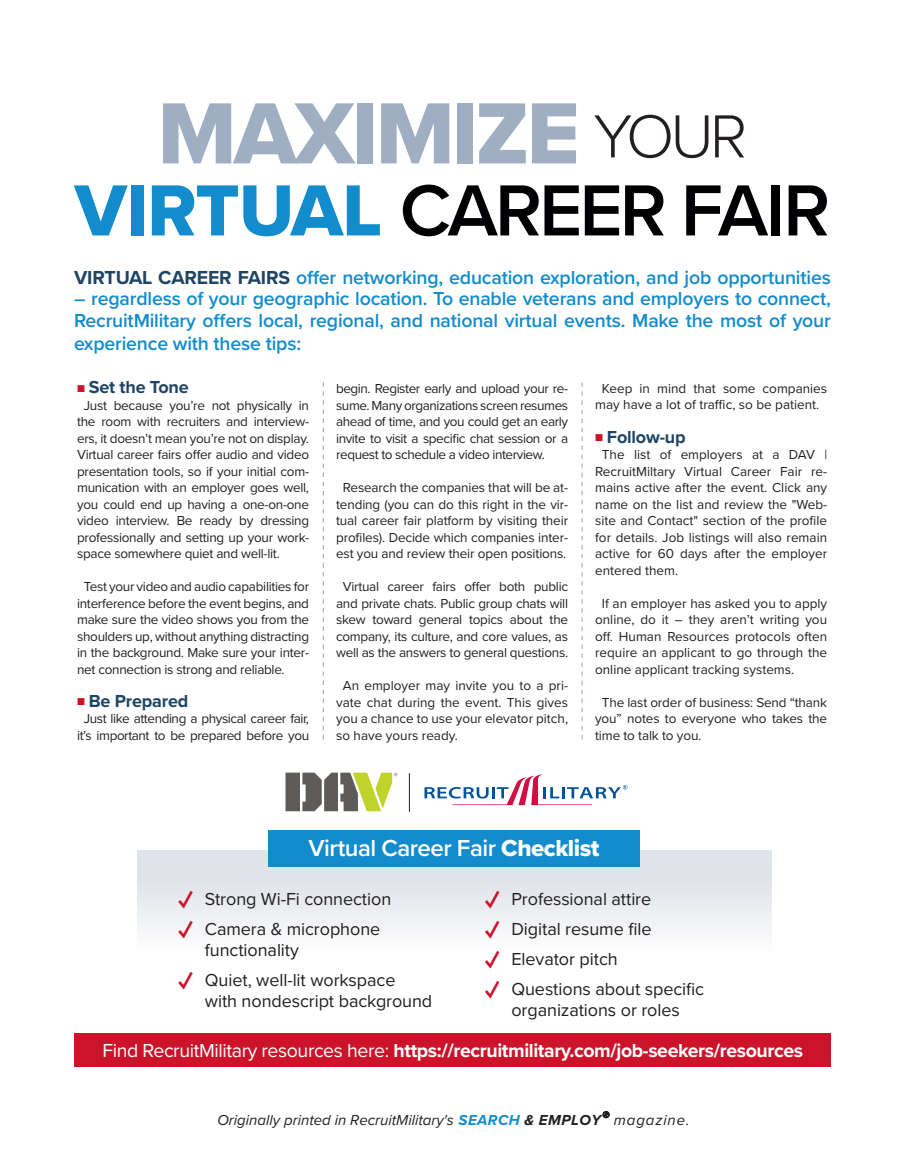
<style>
.page{position:relative;width:905px;height:1175px;background:#fff}
.page>*{position:absolute;margin:0;border:0;box-sizing:border-box;transform-origin:0 0}
.t1{font:90px "Proxima Nova Extrabld";letter-spacing:-.03em;color:#a0aec3}
.t2{font:600 75px "Proxima Nova";letter-spacing:-.04em;color:#000002}
.Proxima_body_copy_9{font:600 24px "Proxima Nova";letter-spacing:-.02em;color:#fff}
.t3{font:600 19.5px/22.5px "Proxima Nova";letter-spacing:-.01em;color:#138ccd;text-align:justify}
.t4{font:700 19.5px "Proxima Nova";letter-spacing:-.02em;color:#fff}
.Proxima_body_copy_9-2{font:18px "Proxima Nova";letter-spacing:-.005em;color:#231f20}
.t5{font:700 18px "Proxima Nova";letter-spacing:-.01em;color:#1f4464}
.t6{font:italic 15px "Proxima Nova";color:#231f20}
.t7{font:13.5px/16.5px "Proxima Nova";letter-spacing:-.01em;color:#231f20;text-align:justify}
.t8{font:13.5px/16.5px "Proxima Nova";letter-spacing:-.03em;color:#231f20;text-align:center}
.s1{font-family:"Proxima Nova";font-weight:300;font-size:63px;color:#231f20}
.s2{font-family:"Proxima Nova Extrabld";font-weight:400;color:#138ccd}
.s3{font-weight:700;color:#1f4464}
.s4{font-family:"Proxima Nova Extrabld";font-weight:400;font-size:12px;color:#cb142a}
.s5{font-family:"Proxima Nova Extrabld";font-weight:400}
.s6{font-family:"Proxima Nova Extrabld";font-size:27px;color:#cb142a}
.s7{font-weight:400}
.s8{font-weight:700;color:#138ccd}
.s9{font-weight:700}
</style>
<div class="page">
<div style="left:137px;top:850px;width:634px;height:101px;background:linear-gradient(to bottom,#d1d9e3,#fefcfc)"></div>
<div style="left:268px;top:830px;width:371px;height:36px;background:#138ccd"></div>
<svg style="left:323px;top:382px;width:1px;height:357px"></svg>
<svg style="left:581px;top:382px;width:1px;height:357px"></svg>
<div style="left:74px;top:1033px;width:756px;height:33px;background:#cb142a"></div>
<hr style="left:409px;top:773px;width:1px;height:38px;background:#231f20">
<svg style="left:424px;top:774px;width:203px;height:31px"></svg>
<svg style="left:285px;top:772px;width:112px;height:39px"></svg>
<p class="t1" style="left:158px;top:66px;width:591px">MAXIMIZE <span class="s1">YOUR</span></p>
<p class="t2" style="left:75px;top:154px;width:757px"><span class="s2">VIRTUAL</span> CAREER FAIR</p>
<p class="t3" style="left:74px;top:265px;width:758px"><span class="s3">VIRTUAL CAREER FAIRS</span> offer networking, education exploration, and job opportunities</p>
<p class="t3" style="left:74px;top:286px;width:758px">– regardless of your geographic location. To enable veterans and employers to connect, RecruitMilitary offers local, regional, and national virtual events. Make the most of your experience with these tips:</p>
<p class="t5" style="left:77px;top:373px;width:113px"><span class="s4">■</span> Set the Tone</p>
<p class="t7" style="left:77px;top:396px;width:233px;text-indent:7px">Just because you’re not physically in the room with recruiters and interview&shy;ers, it doesn’t mean you’re not on display.<br>Virtual career fairs offer audio and video presentation tools, so if your initial com&shy;munication with an employer goes well, you could end up having a one-on-one video interview. Be ready by dressing professionally and setting up your work&shy;space somewhere quiet and well-lit.</p>
<p class="t7" style="left:77px;top:577px;width:233px;text-indent:7px">Test your video and audio capabilities for interference before the event begins, and make sure the video shows you from the shoulders up, without anything distracting in the background. Make sure your inter&shy;net connection is strong and reliable.</p>
<p class="t5" style="left:77px;top:687px;width:113px"><span class="s4">■</span> Be Prepared</p>
<p class="t8" style="left:77px;top:710px;width:233px">Just like attending a physical career fair, it’s important to be prepared before you</p>
<p class="t7" style="left:595px;top:379px;width:233px;text-align:center">Keep in mind that some companies may have a lot of traffic, so be patient.</p>
<p class="t5" style="left:595px;top:423px;width:92px"><span class="s4">■</span> Follow-up</p>
<p class="t7" style="left:595px;top:446px;width:233px;text-indent:7px">The list of employers at a DAV | RecruitMiltary Virtual Career Fair re&shy;mains active after the event. Click any name on the list and review the "Web&shy;site and Contact" section of the profile for details. Job listings will also remain active for 60 days after the employer entered them.</p>
<p class="t7" style="left:595px;top:594px;width:233px;text-indent:7px">If an employer has asked you to apply online, do it – they aren’t writing you off. Human Resources protocols often require an applicant to go through the online applicant tracking systems.</p>
<p class="t7" style="left:595px;top:693px;width:233px;text-indent:7px">The last order of business: Send “thank you” notes to everyone who takes the time to talk to you.</p>
<p class="t7" style="left:336px;top:380px;width:233px">begin. Register early and upload your re&shy;sume. Many organizations screen resumes ahead of time, and you could get an early invite to visit a specific chat session or a request to schedule a video interview.</p>
<p class="t7" style="left:336px;top:478px;width:233px;text-align:center">Research the companies that will be at&shy;tending (you can do this right in the vir&shy;tual career fair platform by visiting their profiles). Decide which companies inter&shy;est you and review their open positions.</p>
<p class="t7" style="left:336px;top:577px;width:233px;text-align:center">Virtual career fairs offer both public and private chats. Public group chats will skew toward general topics about the company, its culture, and core values, as well as the answers to general questions.</p>
<p class="t7" style="left:336px;top:676px;width:233px;text-indent:7px">An employer may invite you to a pri&shy;vate chat during the event. This gives you a chance to use your elevator pitch, so have yours ready.</p>
<p class="Proxima_body_copy_9" style="left:308px;top:830px;width:292px">Virtual Career Fair <span class="s5">Checklist</span></p>
<p class="Proxima_body_copy_9-2" style="left:179px;top:886px;width:214px"><span class="s6">✓</span> Strong Wi-Fi connection</p>
<p class="Proxima_body_copy_9-2" style="left:179px;top:916px;width:203px"><span class="s6">✓</span> Camera &amp; microphone</p>
<p class="Proxima_body_copy_9-2" style="left:205px;top:937px;width:96px">functionality</p>
<p class="Proxima_body_copy_9-2" style="left:179px;top:967px;width:218px"><span class="s6">✓</span> Quiet, well-lit workspace</p>
<p class="Proxima_body_copy_9-2" style="left:205px;top:988px;width:229px">with nondescript background</p>
<p class="Proxima_body_copy_9-2" style="left:485px;top:886px;width:168px"><span class="s6">✓</span> Professional attire</p>
<p class="Proxima_body_copy_9-2" style="left:485px;top:916px;width:168px"><span class="s6">✓</span> Digital resume file</p>
<p class="Proxima_body_copy_9-2" style="left:485px;top:946px;width:134px"><span class="s6">✓</span> Elevator pitch</p>
<p class="Proxima_body_copy_9-2" style="left:485px;top:976px;width:220px"><span class="s6">✓</span> Questions about specific</p>
<p class="Proxima_body_copy_9-2" style="left:511px;top:997px;width:170px">organizations or roles</p>
<p class="t4" style="left:102px;top:1035px;width:702px"><span class="s7">Find RecruitMilitary resources here:</span> https://recruitmilitary.com/job-seekers/resources</p>
<p class="t6" style="left:217px;top:1108px;width:473px">Originally printed in RecruitMilitary's <span class="s8">SEARCH</span> <span class="s9">&amp; EMPLOY</span><sup>®</sup> magazine.</p>
</div>
